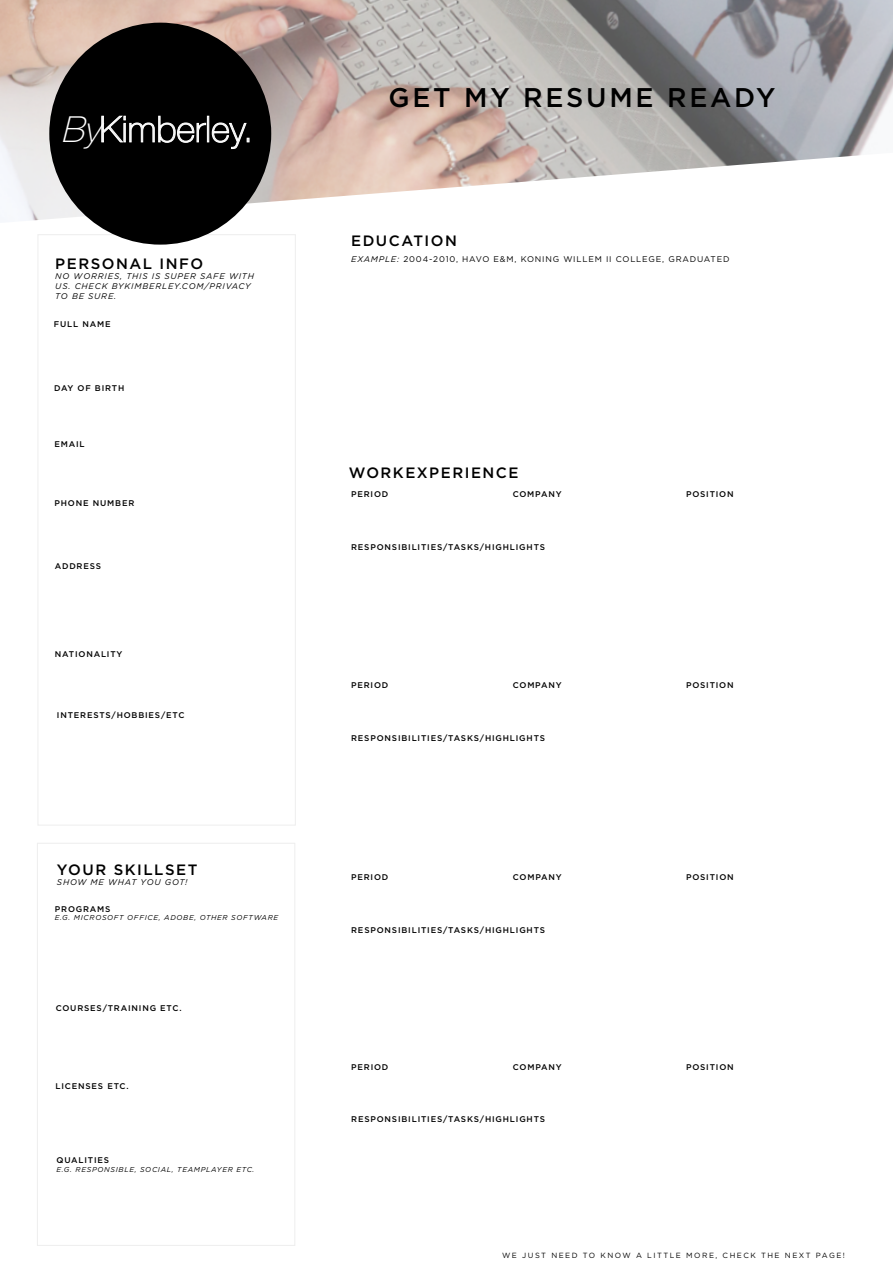
<style>
.page{position:relative;width:893px;height:1263px;background:#fff}
.page>*{position:absolute;margin:0;border:0;box-sizing:border-box;transform-origin:0 0}
.t1{font:100 36px "Helvetica Neue LT Std";color:#fff}
.t2{font:500 27px "Gotham";letter-spacing:.1em;color:#000}
.t3{font:500 15px "Gotham";letter-spacing:.1em;color:#000}
.t4{font:500 8.25px "Gotham";letter-spacing:.1em;color:#000}
.t5{font:italic 8.25px/9.9px "Gotham";letter-spacing:.1em;color:#000}
.t6{font:8.25px "Gotham";letter-spacing:.1em;color:#000}
.t7{font:7.5px "Gotham";letter-spacing:.2em;color:#000}
.t8{font:italic 7.2px "Gotham";letter-spacing:.1em;color:#000}
.s1{font-style:italic}
</style>
<div class="page">
<img style="left:0;top:0;width:893px;height:223px">
<div style="left:49px;top:23px;width:222px;height:222px;background:#000;border-radius:50%"></div>
<svg style="left:101px;top:115px;width:105px;height:28px"></svg>
<div style="left:207px;top:116px;width:2px;height:26px;border:1px solid #fff"></div>
<svg style="left:212px;top:122px;width:37px;height:27px"></svg>
<h1 class="t1" style="left:61px;top:109px;width:194px"><span class="s1">By</span>Kimberley.</h1>
<h3 class="t3" style="left:55px;top:254px;width:149px">PERSONAL INFO</h3>
<p class="t5" style="left:55px;top:271px;width:200px">NO WORRIES, THIS IS SUPER SAFE WITH<br>US. CHECK BYKIMBERLEY.COM/PRIVACY<br>TO BE SURE.</p>
<p class="t4" style="left:54px;top:318px;width:58px">FULL NAME</p>
<p class="t4" style="left:54px;top:383px;width:72px">DAY OF BIRTH</p>
<p class="t4" style="left:54px;top:438px;width:32px">EMAIL</p>
<p class="t4" style="left:55px;top:498px;width:81px">PHONE NUMBER</p>
<p class="t4" style="left:55px;top:560px;width:48px">ADDRESS</p>
<p class="t4" style="left:55px;top:649px;width:69px">NATIONALITY</p>
<p class="t4" style="left:57px;top:710px;width:129px">INTERESTS/HOBBIES/ETC</p>
<h3 class="t3" style="left:57px;top:860px;width:142px">YOUR SKILLSET</h3>
<p class="t5" style="left:57px;top:877px;width:132px">SHOW ME WHAT YOU GOT!</p>
<p class="t4" style="left:55px;top:903px;width:57px">PROGRAMS</p>
<p class="t8" style="left:55px;top:913px;width:225px">E.G. MICROSOFT OFFICE, ADOBE, OTHER SOFTWARE</p>
<p class="t4" style="left:56px;top:1002px;width:127px">COURSES/TRAINING ETC.</p>
<p class="t4" style="left:55px;top:1081px;width:75px">LICENSES ETC.</p>
<p class="t4" style="left:57px;top:1155px;width:54px">QUALITIES</p>
<p class="t8" style="left:57px;top:1165px;width:199px">E.G. RESPONSIBLE, SOCIAL, TEAMPLAYER ETC.</p>
<h2 class="t2" style="left:389px;top:80px;width:388px">GET MY RESUME READY</h2>
<h3 class="t3" style="left:351px;top:231px;width:107px">EDUCATION</h3>
<p class="t6" style="left:351px;top:253px;width:380px"><span class="s1">EXAMPLE:</span> 2004-2010, HAVO E&amp;M, KONING WILLEM II COLLEGE, GRADUATED</p>
<h3 class="t3" style="left:349px;top:462px;width:171px">WORKEXPERIENCE</h3>
<p class="t4" style="left:351px;top:489px;width:39px">PERIOD</p>
<p class="t4" style="left:513px;top:489px;width:50px">COMPANY</p>
<p class="t4" style="left:686px;top:489px;width:49px">POSITION</p>
<p class="t4" style="left:351px;top:542px;width:195px">RESPONSIBILITIES/TASKS/HIGHLIGHTS</p>
<p class="t4" style="left:351px;top:680px;width:39px">PERIOD</p>
<p class="t4" style="left:513px;top:680px;width:50px">COMPANY</p>
<p class="t4" style="left:686px;top:680px;width:49px">POSITION</p>
<p class="t4" style="left:351px;top:732px;width:195px">RESPONSIBILITIES/TASKS/HIGHLIGHTS</p>
<p class="t4" style="left:351px;top:872px;width:39px">PERIOD</p>
<p class="t4" style="left:513px;top:872px;width:50px">COMPANY</p>
<p class="t4" style="left:686px;top:872px;width:49px">POSITION</p>
<p class="t4" style="left:351px;top:925px;width:195px">RESPONSIBILITIES/TASKS/HIGHLIGHTS</p>
<p class="t4" style="left:351px;top:1061px;width:39px">PERIOD</p>
<p class="t4" style="left:513px;top:1061px;width:50px">COMPANY</p>
<p class="t4" style="left:686px;top:1061px;width:49px">POSITION</p>
<p class="t4" style="left:351px;top:1114px;width:195px">RESPONSIBILITIES/TASKS/HIGHLIGHTS</p>
<p class="t7" style="left:502px;top:1250px;width:344px">WE JUST NEED TO KNOW A LITTLE MORE, CHECK THE NEXT PAGE!</p>
</div>
